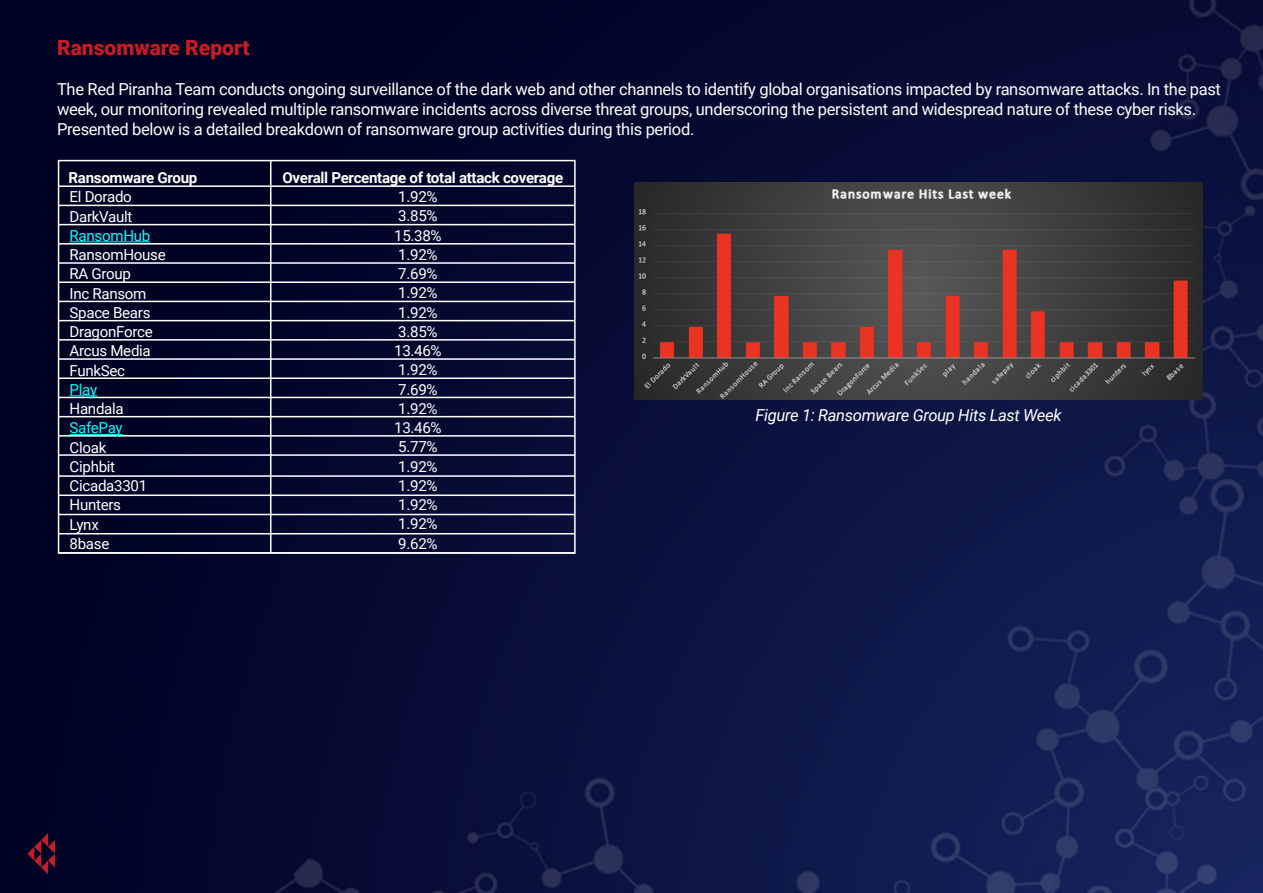
<style>
.page{position:relative;width:1263px;height:893px;background:#fff}
.page>*{position:absolute;margin:0;border:0;box-sizing:border-box;transform-origin:0 0}
.t1{font:900 21px "Roboto";color:#c61d25}
.t2{font:16.5px/19.8px "Roboto";letter-spacing:-.02em;color:#fff}
.t3{font:italic 16.5px "Roboto";letter-spacing:-.02em;color:#fff}
.t4{font:15.15px/19.2px "Roboto";letter-spacing:-.02em;color:#fff}
.t5{font:700 15.15px "Roboto";letter-spacing:-.02em;color:#fff}
.t6{font:15.15px "Roboto";letter-spacing:-.02em;color:#0ff}
</style>
<div class="page">
<img style="left:0;top:0;width:1263px;height:893px">
<div style="left:64px;top:383px;width:38px;height:15px;background:#000224"></div>
<div style="left:64px;top:228px;width:89px;height:16px;background:#000224"></div>
<div style="left:64px;top:421px;width:65px;height:16px;background:#000224"></div>
<div style="left:64px;top:461px;width:65px;height:16px;background:#000224"></div>
<svg style="left:28px;top:833px;width:27px;height:41px"></svg>
<div style="left:58px;top:160px;width:518px;height:394px;border:2px solid #fff"></div>
<hr style="left:59px;top:185px;width:516px;height:2px;background:#fff">
<hr style="left:59px;top:205px;width:516px;height:1px;background:#fff">
<hr style="left:59px;top:224px;width:516px;height:1px;background:#fff">
<hr style="left:59px;top:243px;width:516px;height:2px;background:#fff">
<hr style="left:59px;top:262px;width:516px;height:2px;background:#fff">
<hr style="left:59px;top:281px;width:516px;height:2px;background:#fff">
<hr style="left:59px;top:301px;width:516px;height:1px;background:#fff">
<hr style="left:59px;top:320px;width:516px;height:1px;background:#fff">
<hr style="left:59px;top:339px;width:516px;height:2px;background:#fff">
<hr style="left:59px;top:358px;width:516px;height:2px;background:#fff">
<hr style="left:59px;top:377px;width:516px;height:2px;background:#fff">
<hr style="left:59px;top:397px;width:516px;height:1px;background:#fff">
<hr style="left:59px;top:416px;width:516px;height:1px;background:#fff">
<hr style="left:59px;top:435px;width:516px;height:2px;background:#fff">
<hr style="left:59px;top:454px;width:516px;height:2px;background:#fff">
<hr style="left:59px;top:475px;width:516px;height:2px;background:#fff">
<hr style="left:59px;top:494px;width:516px;height:2px;background:#fff">
<hr style="left:59px;top:514px;width:516px;height:1px;background:#fff">
<hr style="left:59px;top:533px;width:516px;height:1px;background:#fff">
<hr style="left:59px;top:552px;width:516px;height:2px;background:#fff">
<hr style="left:270px;top:161px;width:1px;height:392px;background:#fff">
<hr style="left:70px;top:241px;width:80px;height:1px;background:#0ff">
<svg style="left:70px;top:395px;width:27px;height:1px"></svg>
<hr style="left:70px;top:434px;width:53px;height:1px;background:#0ff">
<img style="left:634px;top:183px;width:569px;height:217px">
<p class="t1" style="left:57px;top:33px;width:194px">Ransomware Report</p>
<p class="t2" style="left:57px;top:79px;width:1165px">The Red Piranha Team conducts ongoing surveillance of the dark web and other channels to identify global organisations impacted by ransomware attacks. In the past week, our monitoring revealed multiple ransomware incidents across diverse threat groups, underscoring the persistent and widespread nature of these cyber risks.<br>Presented below is a detailed breakdown of ransomware group activities during this period.</p>
<p class="t5" style="left:69px;top:167px;width:130px">Ransomware Group</p>
<p class="t5" style="left:282px;top:167px;width:282px">Overall Percentage of total attack coverage</p>
<p class="t4" style="left:394px;top:187px;width:49px">1.92%<br>3.85%<br>15.38%<br>1.92%<br>7.69%<br>1.92%<br>1.92%<br>3.85%<br>13.46%<br>1.92%<br>7.69%<br>1.92%<br>13.46%<br>5.77%<br>1.92%<br>1.92%<br>1.92%<br>1.92%<br>9.62%</p>
<p class="t4" style="left:70px;top:187px;width:64px">El Dorado<br>DarkVault</p>
<p class="t6" style="left:70px;top:225px;width:82px">RansomHub</p>
<p class="t4" style="left:70px;top:244px;width:98px">RansomHouse<br>RA Group<br>Inc Ransom<br>Space Bears<br>DragonForce<br>Arcus Media<br>FunkSec</p>
<p class="t6" style="left:70px;top:379px;width:29px">Play</p>
<p class="t4" style="left:70px;top:398px;width:56px">Handala</p>
<p class="t6" style="left:70px;top:417px;width:55px">SafePay</p>
<p class="t4" style="left:70px;top:437px;width:79px">Cloak<br>Ciphbit<br>Cicada3301<br>Hunters<br>Lynx<br>8base</p>
<p class="t3" style="left:755px;top:403px;width:308px">Figure 1: Ransomware Group Hits Last Week</p>
</div>
